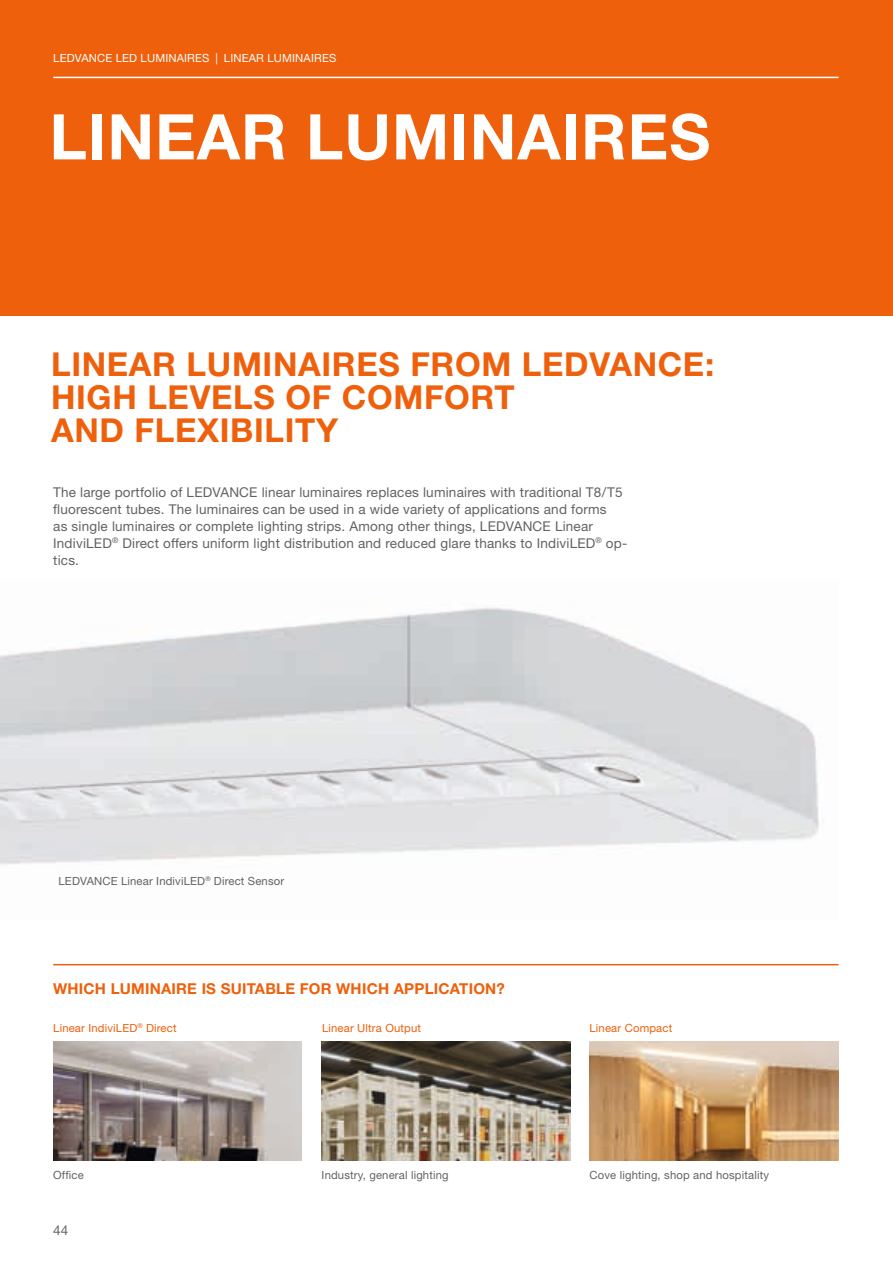
<style>
.page{position:relative;width:893px;height:1264px;background:#fff}
.page>*{position:absolute;margin:0;border:0;box-sizing:border-box;transform-origin:0 0}
.t1{font:700 63px "Helvetica Neue LT Pro";letter-spacing:.015em;color:#fff}
.t2{font:700 33px/33px "Helvetica Neue LT Pro";letter-spacing:.02em;color:#ee600b}
.t3{font:700 15px "Helvetica Neue LT Pro";letter-spacing:.015em;color:#ee600b}
.t4{font:13.5px/17px "Helvetica Neue LT Pro";letter-spacing:.015em;color:#626261}
.t5{font:11.25px "Helvetica Neue LT Pro";letter-spacing:.015em;color:#626261}
.t6{font:11.25px "Helvetica Neue LT Pro";letter-spacing:.015em;color:#ee600b}
.t7{font:11.25px "Helvetica Neue LT Pro";letter-spacing:.015em;color:#fff}
</style>
<div class="page">
<img style="left:0;top:607px;width:819px;height:258px">
<div style="left:0;top:0;width:892px;height:316px;background:#ee600b"></div>
<hr style="left:53px;top:963px;width:785px;height:2px;background:#ee600b">
<hr style="left:53px;top:77px;width:785px;height:1px;background:#fff">
<img style="left:53px;top:1041px;width:248px;height:119px">
<img style="left:321px;top:1041px;width:249px;height:119px">
<img style="left:589px;top:1041px;width:248px;height:119px">
<p class="t7" style="left:53px;top:52px;width:284px">LEDVANCE LED LUMINAIRES | LINEAR LUMINAIRES</p>
<h1 class="t1" style="left:49px;top:97px;width:662px">LINEAR LUMINAIRES</h1>
<h2 class="t2" style="left:51px;top:346px;width:664px">LINEAR LUMINAIRES FROM LEDVANCE:<br>HIGH LEVELS OF COMFORT<br>AND FLEXIBILITY</h2>
<p class="t4" style="left:53px;top:483px;width:575px">The large portfolio of LEDVANCE linear luminaires replaces luminaires with traditional T8/T5 fluorescent tubes. The luminaires can be used in a wide variety of applications and forms<br>as single luminaires or complete lighting strips. Among other things, LEDVANCE Linear IndiviLED<sup>®</sup> Direct offers uniform light distribution and reduced glare thanks to IndiviLED<sup>®</sup> op&shy;tics.</p>
<p class="t5" style="left:58px;top:874px;width:227px">LEDVANCE Linear IndiviLED<sup>®</sup> Direct Sensor</p>
<p class="t3" style="left:53px;top:979px;width:453px">WHICH LUMINAIRE IS SUITABLE FOR WHICH APPLICATION?</p>
<p class="t6" style="left:53px;top:1021px;width:125px">Linear IndiviLED<sup>®</sup> Direct</p>
<p class="t6" style="left:322px;top:1021px;width:100px">Linear Ultra Output</p>
<p class="t6" style="left:589px;top:1021px;width:84px">Linear Compact</p>
<p class="t5" style="left:53px;top:1168px;width:32px">Office</p>
<p class="t5" style="left:321px;top:1168px;width:128px">Industry, general lighting</p>
<p class="t5" style="left:589px;top:1168px;width:181px">Cove lighting, shop and hospitality</p>
<p class="t4" style="left:53px;top:1221px;width:17px">44</p>
</div>
